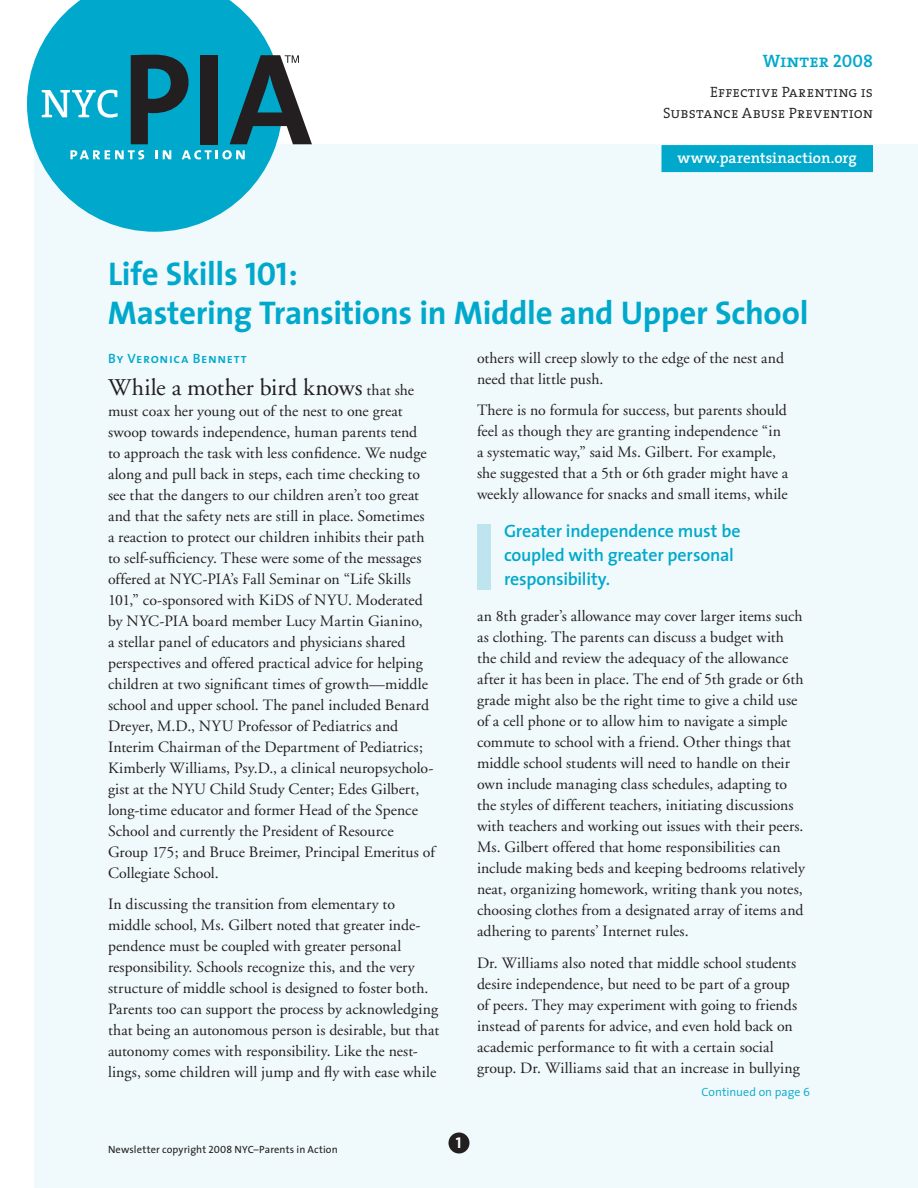
<style>
.page{position:relative;width:918px;height:1188px;background:#fff}
.page>*{position:absolute;margin:0;border:0;box-sizing:border-box;transform-origin:0 0}
.t1{font:700 33px/39px "The Sans";letter-spacing:-.01em;color:#00a9cc}
.t2{font:24px "Adobe Garamond";letter-spacing:-.01em;color:#231f20}
.t3{font:600 18px/24px "The Sans";letter-spacing:-.01em;color:#00a9cc}
.t4{font:18px "The Serif Semi Bold Caps";color:#00a9cc}
.t5{font:15.75px/21px "Adobe Garamond";letter-spacing:.005em;color:#231f20}
.t6{font:15px/21px "The Serif Semi Light Caps";letter-spacing:.01em;color:#231f20;text-align:right}
.t7{font:600 15px "The Serif";color:#fff}
.t8{font:13.5px "The Sans Semi Bold Caps";letter-spacing:.06em;color:#00a9cc}
.t9{font:300 12px "The Sans";color:#00a9cc}
.t10{font:10.5px "The Sans";letter-spacing:.01em;color:#231f20}
.s1{font-family:"The Sans Bold Caps";font-weight:400}
.s2{font-size:15.75px}
.s3{font-family:"The Sans Semi Light Caps";font-weight:400}
.s4{font-family:"The Sans Caps"}
</style>
<div class="page">
<div style="left:34px;top:144px;width:884px;height:1044px;background:#f0f9fb"></div>
<div style="left:448px;top:1132px;width:22px;height:22px;background:#231f20;border-radius:50%"></div>
<svg style="left:27px;top:0;width:250px;height:232px;fill:#00a9cc"></svg>
<svg style="left:42px;top:90px;width:76px;height:28px"></svg>
<svg style="left:131px;top:55px;width:58px;height:89px"></svg>
<div style="left:200px;top:55px;width:17px;height:89px;background:#231f20"></div>
<svg style="left:70px;top:150px;width:74px;height:9px"></svg>
<svg style="left:155px;top:150px;width:2px;height:9px"></svg>
<svg style="left:163px;top:150px;width:8px;height:9px"></svg>
<svg style="left:182px;top:150px;width:63px;height:9px"></svg>
<svg style="left:230px;top:55px;width:82px;height:89px"></svg>
<div style="left:662px;top:145px;width:211px;height:27px;background:#00a9cc"></div>
<div style="left:477px;top:524px;width:13px;height:66px;background:#bde4ef"></div>
<p class="t4" style="left:763px;top:46px;width:112px">Winter 2008</p>
<p class="t6" style="left:663px;top:81px;width:211px">Effective Parenting is<br>Substance Abuse Prevention</p>
<p class="t7" style="left:677px;top:145px;width:181px">www.parentsinaction.org</p>
<h1 class="t1" style="left:108px;top:253px;width:702px">Life Skills <span class="s1">101</span>:<br>Mastering Transitions in Middle and Upper School</h1>
<p class="t8" style="left:108px;top:347px;width:140px">By Veronica Bennett</p>
<h2 class="t2" style="left:108px;top:374px;width:308px">While a mother bird knows <span class="s2">that she</span></h2>
<p class="t5" style="left:108px;top:400px;width:328px">must coax her young out of the nest to one great swoop towards independence, human parents tend<br>to approach the task with less confidence. We nudge along and pull back in steps, each time checking to see that the dangers to our children aren’t too great and that the safety nets are still in place. Sometimes a reaction to protect our children inhibits their path to self-sufficiency. These were some of the messages offered at NYC-PIA’s Fall Seminar on “Life Skills 101,” co-sponsored with KiDS of NYU. Moderated by NYC-PIA board member Lucy Martin Gianino,<br>a stellar panel of educators and physicians shared perspectives and offered practical advice for helping children at two significant times of growth—middle school and upper school. The panel included Benard Dreyer, M.D., NYU Professor of Pediatrics and Interim Chairman of the Department of Pediatrics; Kimberly Williams, Psy.D., a clinical neuropsycholo&shy;gist at the NYU Child Study Center; Edes Gilbert, long-time educator and former Head of the Spence School and currently the President of Resource Group 175; and Bruce Breimer, Principal Emeritus of Collegiate School.</p>
<p class="t5" style="left:108px;top:894px;width:333px">In discussing the transition from elementary to middle school, Ms. Gilbert noted that greater inde&shy;pendence must be coupled with greater personal responsibility. Schools recognize this, and the very structure of middle school is designed to foster both.<br>Parents too can support the process by acknowledging that being an autonomous person is desirable, but that autonomy comes with responsibility. Like the nest&shy;lings, some children will jump and fly with ease while</p>
<p class="t5" style="left:477px;top:348px;width:309px">others will creep slowly to the edge of the nest and need that little push.</p>
<p class="t5" style="left:477px;top:400px;width:313px">There is no formula for success, but parents should feel as though they are granting independence “in a systematic way,” said Ms. Gilbert. For example, she suggested that a 5th or 6th grader might have a weekly allowance for snacks and small items, while</p>
<p class="t3" style="left:504px;top:518px;width:238px">Greater independence must be coupled with greater personal responsibility.</p>
<p class="t5" style="left:477px;top:606px;width:330px">an 8th grader’s allowance may cover larger items such as clothing. The parents can discuss a budget with the child and review the adequacy of the allowance after it has been in place. The end of 5th grade or 6th grade might also be the right time to give a child use of a cell phone or to allow him to navigate a simple commute to school with a friend. Other things that middle school students will need to handle on their own include managing class schedules, adapting to the styles of different teachers, initiating discussions with teachers and working out issues with their peers.<br>Ms. Gilbert offered that home responsibilities can include making beds and keeping bedrooms relatively neat, organizing homework, writing thank you notes, choosing clothes from a designated array of items and adhering to parents’ Internet rules.</p>
<p class="t5" style="left:477px;top:953px;width:324px">Dr. Williams also noted that middle school students desire independence, but need to be part of a group of peers. They may experiment with going to friends instead of parents for advice, and even hold back on academic performance to fit with a certain social group. Dr. Williams said that an increase in bullying</p>
<p class="t9" style="left:701px;top:1082px;width:110px">Continued on page <span class="s3">6</span></p>
<p class="t10" style="left:108px;top:1141px;width:231px">Newsletter copyright <span class="s4">2008</span> NYC–Parents in Action</p>
</div>
